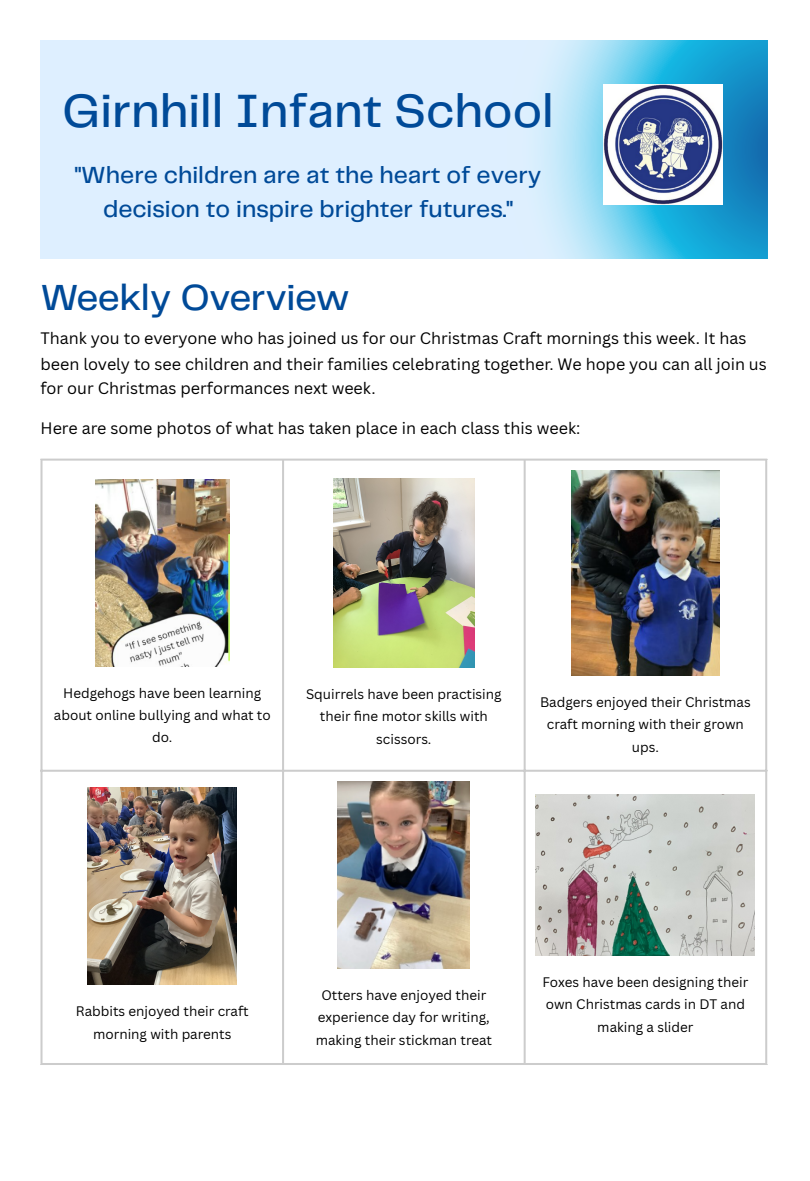
<style>
.page{position:relative;width:810px;height:1181px;background:#fff}
.page>*{position:absolute;margin:0;border:0;box-sizing:border-box;transform-origin:0 0}
.t1{font:500 48.45px "Telegraf";color:#004a98}
.t2{font:500 37.65px "Telegraf";letter-spacing:-.01em;color:#004a98}
.t3{font:500 24.15px/33.8px "Telegraf";color:#004a98;text-align:center}
.t4{font:16.2px/24.8px "Canva Sans";color:#000}
.t5{font:13.5px/22.6px "Canva Sans";color:#000;text-align:center}
</style>
<div class="page">
<div style="left:41px;top:40px;width:726px;height:219px;background:#deefff"></div>
<svg style="left:544px;top:40px;width:223px;height:219px;background:#60bde1"></svg>
<img style="left:603px;top:85px;width:119px;height:119px">
<img style="left:95px;top:480px;width:134px;height:186px">
<img style="left:334px;top:479px;width:141px;height:188px">
<img style="left:571px;top:470px;width:148px;height:205px">
<img style="left:88px;top:788px;width:148px;height:196px">
<img style="left:338px;top:781px;width:132px;height:187px">
<img style="left:536px;top:795px;width:219px;height:160px">
<hr style="left:41px;top:460px;width:2px;height:602px;background:#ccc">
<hr style="left:282px;top:460px;width:2px;height:602px;background:#ccc">
<hr style="left:524px;top:460px;width:2px;height:602px;background:#ccc">
<hr style="left:765px;top:460px;width:2px;height:602px;background:#ccc">
<hr style="left:41px;top:458px;width:726px;height:2px;background:#ccc">
<hr style="left:41px;top:769px;width:726px;height:2px;background:#ccc">
<hr style="left:41px;top:1062px;width:726px;height:3px;background:#ccc">
<p class="t1" style="left:62px;top:90px;width:493px">Girnhill Infant School</p>
<p class="t3" style="left:75px;top:159px;width:468px">"Where children are at the heart of every decision to inspire brighter futures."</p>
<p class="t2" style="left:41px;top:281px;width:311px">Weekly Overview</p>
<p class="t4" style="left:41px;top:326px;width:728px">Thank you to everyone who has joined us for our Christmas Craft mornings this week. It has been lovely to see children and their families celebrating together. We hope you can all join us for our Christmas performances next week.</p>
<p class="t4" style="left:41px;top:415px;width:542px">Here are some photos of what has taken place in each class this week:</p>
<p class="t5" style="left:54px;top:681px;width:218px;line-height:22.2px">Hedgehogs have been learning about online bullying and what to do.</p>
<p class="t5" style="left:306px;top:682px;width:197px">Squirrels have been practising their fi ne motor skills with scissors.</p>
<p class="t5" style="left:540px;top:690px;width:212px">Badgers enjoyed their Christmas craft morning with their grown ups.</p>
<p class="t5" style="left:76px;top:999px;width:174px;line-height:23.2px">Rabbits enjoyed their craft morning with parents</p>
<p class="t5" style="left:316px;top:983px;width:178px">Otters have enjoyed their experience day for writing, making their stickman treat</p>
<p class="t5" style="left:543px;top:970px;width:207px">Foxes have been designing their own Christmas cards in DT and making a slider</p>
</div>
